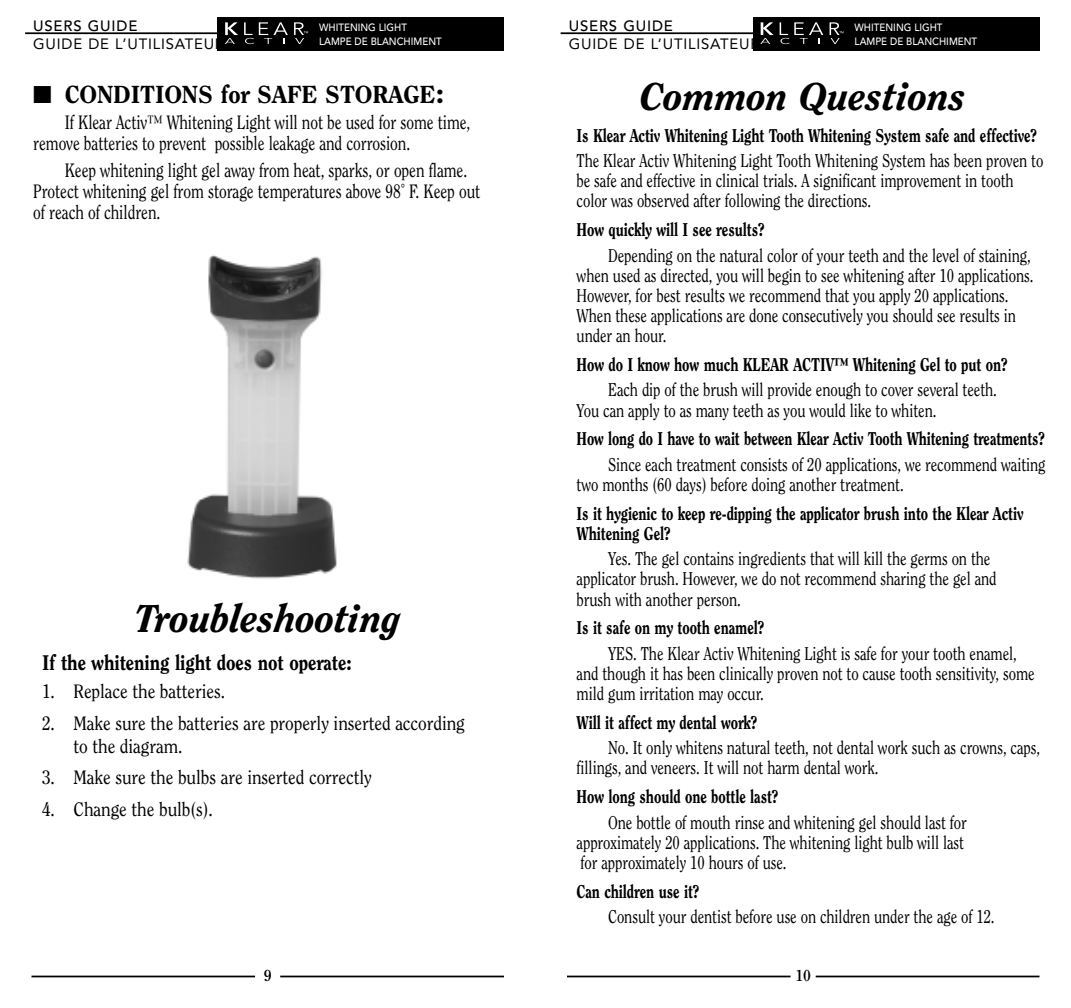
<style>
.page{position:relative;width:1071px;height:1008px;background:#fff}
.page>*{position:absolute;margin:0;border:0;box-sizing:border-box;transform-origin:0 0}
.t1{font:italic 800 38.5px "Clearface";color:#000}
.t2{font:800 24.5px "Clearface";letter-spacing:-.005em;color:#000}
.t3{font:800 21px "Clearface";letter-spacing:-.005em;color:#000;scale:.9 1}
.t4{font:19.25px/21px "Clearface";letter-spacing:-.005em;color:#000;scale:.8 1}
.t5{font:19.25px/22.8px "Clearface";letter-spacing:-.005em;color:#000;scale:.9 1}
.t6{font:18.38px/20.1px "Clearface";letter-spacing:-.005em;color:#000;scale:.8 1}
.t7{font:800 18.38px/20.1px "Clearface";letter-spacing:-.005em;color:#000;scale:.8 1}
.t8{font:800 18.38px "Clearface";letter-spacing:-.005em;color:#000;scale:.79 1}
.t9{font:700 15.75px "Clearface";color:#000}
.t10{font:14.88px "Avenir";letter-spacing:.055em;color:#000}
.t11{font:500 14.88px "Avenir";letter-spacing:.055em;color:#000}
.t12{font:500 10.5px/14px "Avenir";color:#fff;scale:.93 1}
.s1{font-size:28px}
</style>
<div class="page">
<hr style="left:561px;top:32px;width:199px;height:2px;background:#000">
<hr style="left:567px;top:976px;width:224px;height:1px;background:#000">
<hr style="left:816px;top:976px;width:224px;height:1px;background:#000">
<div style="left:753px;top:17px;width:287px;height:33px;background:#000"></div>
<svg style="left:760px;top:22px;width:14px;height:22px"></svg>
<svg style="left:780px;top:22px;width:43px;height:22px"></svg>
<svg style="left:830px;top:22px;width:14px;height:22px"></svg>
<hr style="left:25px;top:32px;width:199px;height:2px;background:#000">
<hr style="left:32px;top:976px;width:223px;height:1px;background:#000">
<hr style="left:280px;top:976px;width:224px;height:1px;background:#000">
<div style="left:217px;top:17px;width:287px;height:33px;background:#000"></div>
<svg style="left:225px;top:22px;width:13px;height:22px"></svg>
<svg style="left:244px;top:22px;width:44px;height:22px"></svg>
<svg style="left:294px;top:22px;width:14px;height:22px"></svg>
<img style="left:187px;top:255px;width:150px;height:324px">
<p class="t11" style="left:33px;top:20px;width:106px">USERS GUIDE</p>
<p class="t10" style="left:33px;top:38px;width:192px">GUIDE DE L’UTILISATEUR</p>
<p class="t12" style="left:319px;top:21px;width:133px">WHITENING LIGHT<br>LAMPE DE BLANCHIMENT</p>
<h2 class="t2" style="left:33px;top:84px;width:412px">■ CONDITIONS for SAFE STORAGE<span class="s1">:</span></h2>
<p class="t4" style="left:33px;top:113px;width:548px;text-indent:31px">If Klear Activ™ Whitening Light will not be used for some time, remove batteries to prevent possible leakage and corrosion.</p>
<p class="t4" style="left:33px;top:161px;width:560px;text-indent:31px">Keep whitening light gel away from heat, sparks, or open flame.<br>Protect whitening gel from storage temperatures above 98˚ F. Keep out of reach of children.</p>
<h1 class="t1" style="left:134px;top:602px;width:268px">Troubleshooting</h1>
<p class="t3" style="left:42px;top:654px;width:345px">If the whitening light does not operate:</p>
<p class="t5" style="left:42px;top:681px;width:205px">1. Replace the batteries.</p>
<p class="t5" style="left:74px;top:713px;width:436px;text-indent:-31px">2. Make sure the batteries are properly inserted according to the diagram.</p>
<p class="t5" style="left:42px;top:767px;width:368px">3. Make sure the bulbs are inserted correctly</p>
<p class="t5" style="left:42px;top:799px;width:191px">4. Change the bulb(s).</p>
<p class="t9" style="left:264px;top:969px;width:9px">9</p>
<p class="t11" style="left:569px;top:20px;width:106px">USERS GUIDE</p>
<p class="t10" style="left:569px;top:38px;width:192px">GUIDE DE L’UTILISATEUR</p>
<p class="t12" style="left:855px;top:21px;width:133px">WHITENING LIGHT<br>LAMPE DE BLANCHIMENT</p>
<h1 class="t1" style="left:640px;top:80px;width:328px">Common Questions</h1>
<p class="t7" style="left:577px;top:126px;width:577px">Is Klear Activ Whitening Light Tooth Whitening System safe and effective?</p>
<p class="t6" style="left:577px;top:152px;width:585px">The Klear Activ Whitening Light Tooth Whitening System has been proven to be safe and effective in clinical trials. A significant improvement in tooth color was observed after following the directions.</p>
<p class="t7" style="left:577px;top:221px;width:237px">How quickly will I see results?</p>
<p class="t6" style="left:577px;top:246px;width:573px;text-indent:31px">Depending on the natural color of your teeth and the level of staining, when used as directed, you will begin to see whitening after 10 applications.<br>However, for best results we recommend that you apply 20 applications.<br>When these applications are done consecutively you should see results in under an hour.</p>
<p class="t7" style="left:577px;top:355px;width:540px">How do I know how much KLEAR ACTIV™ Whitening Gel to put on?</p>
<p class="t6" style="left:577px;top:381px;width:527px;text-indent:31px">Each dip of the brush will provide enough to cover several teeth.<br>You can apply to as many teeth as you would like to whiten.</p>
<p class="t8" style="left:577px;top:431px;width:594px">How long do I have to wait between Klear Activ Tooth Whitening treatments?</p>
<p class="t6" style="left:577px;top:455px;width:588px;text-indent:31px">Since each treatment consists of 20 applications, we recommend waiting two months (60 days) before doing another treatment.</p>
<p class="t7" style="left:577px;top:504px;width:560px">Is it hygienic to keep re-dipping the applicator brush into the Klear Activ<br>Whitening Gel?</p>
<p class="t6" style="left:577px;top:550px;width:526px;text-indent:31px">Yes. The gel contains ingredients that will kill the germs on the applicator brush. However, we do not recommend sharing the gel and brush with another person.</p>
<p class="t7" style="left:577px;top:619px;width:236px">Is it safe on my tooth enamel?</p>
<p class="t6" style="left:577px;top:644px;width:574px;text-indent:31px">YES. The Klear Activ Whitening Light is safe for your tooth enamel, and though it has been clinically proven not to cause tooth sensitivity, some mild gum irritation may occur.</p>
<p class="t7" style="left:577px;top:713px;width:227px">Will it affect my dental work?</p>
<p class="t6" style="left:577px;top:739px;width:581px;text-indent:31px">No. It only whitens natural teeth, not dental work such as crowns, caps, fillings, and veneers. It will not harm dental work.</p>
<p class="t7" style="left:577px;top:788px;width:254px">How long should one bottle last?</p>
<p class="t6" style="left:577px;top:813px;width:489px;text-indent:31px">One bottle of mouth rinse and whitening gel should last for approximately 20 applications. The whitening light bulb will last for approximately 10 hours of use.</p>
<p class="t7" style="left:577px;top:882px;width:155px">Can children use it?</p>
<p class="t6" style="left:608px;top:908px;width:485px">Consult your dentist before use on children under the age of 12.</p>
<p class="t9" style="left:795px;top:969px;width:17px">10</p>
</div>
